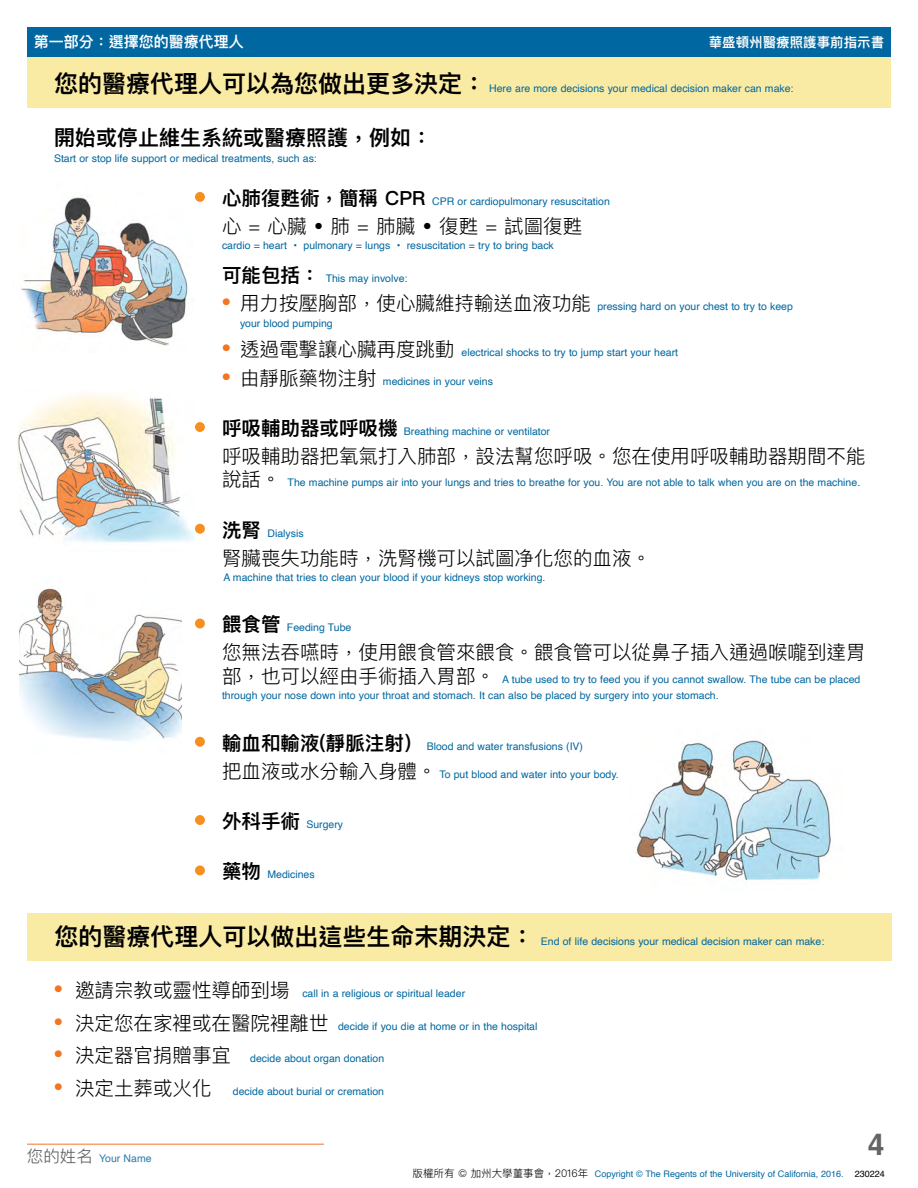
<style>
.page{position:relative;width:918px;height:1188px;background:#fff}
.page>*{position:absolute;margin:0;border:0;box-sizing:border-box;transform-origin:0 0}
.t1{font:700 30px "Helvetica";color:#636466}
.Instruction_1_-zh{font:600 24px "Ping Fang TC";color:#000}
.Title_2_-zh{font:600 21px "Ping Fang TC";color:#000}
.Paragraph_2_-zh{font:300 19.5px "Ping Fang TC";color:#000}
.t2{font:600 15px "Ping Fang TC";color:#fff}
.t3{font:600 13.5px "Ping Fang TC";color:#fff}
.Paragraph_2_-zh-2{font:10.5px/16.5px "Helvetica";color:#0067a0}
.Title_3_-zh{font:10.5px "Helvetica";color:#0067a0}
.Instruction_1_-zh-2{font:10.5px "Helvetica";color:#0067a0}
.Spacer_2{font:10.5px "Helvetica";color:#0067a0}
.t4{font:10.5px "Helvetica";color:#2d7aad}
.t5{font:9px "Helvetica";color:#0067a0}
.s1{font-family:"Ping Fang TC";font-weight:600;font-size:19.5px;color:#000}
.s2{font-family:"Arial";font-weight:700;font-size:24px;color:#f47521}
.s3{font-family:"Ping Fang TC";font-weight:300;font-size:19.5px;color:#000}
.s4{font-family:"Ping Fang TC";font-weight:300;font-size:16.5px;color:#58595b}
.s5{font-family:"Ping Fang TC";font-weight:300;font-size:10.5px;color:#000}
.s6{color:#000}
</style>
<div class="page">
<div style="left:27px;top:27px;width:864px;height:42px;background:#0067a0"></div>
<div style="left:27px;top:57px;width:864px;height:12px;background:#faeba4"></div>
<hr style="left:27px;top:1144px;width:297px;height:1px;background:#f47521">
<div style="left:27px;top:58px;width:864px;height:50px;background:#faeba4"></div>
<img style="left:636px;top:740px;width:195px;height:144px">
<img style="left:21px;top:197px;width:167px;height:149px">
<img style="left:17px;top:393px;width:177px;height:150px">
<img style="left:19px;top:588px;width:162px;height:153px">
<div style="left:195px;top:192px;width:10px;height:10px;background:#f78f1e;border-radius:50%"></div>
<div style="left:195px;top:422px;width:10px;height:10px;background:#f78f1e;border-radius:50%"></div>
<div style="left:195px;top:524px;width:10px;height:10px;background:#f78f1e;border-radius:50%"></div>
<div style="left:195px;top:619px;width:10px;height:9px;background:#f78f1e;border-radius:50%"></div>
<div style="left:195px;top:737px;width:10px;height:10px;background:#f78f1e;border-radius:50%"></div>
<div style="left:195px;top:815px;width:10px;height:10px;background:#f78f1e;border-radius:50%"></div>
<div style="left:195px;top:865px;width:10px;height:10px;background:#f78f1e;border-radius:50%"></div>
<div style="left:28px;top:913px;width:864px;height:47px;background:#faeba4"></div>
<h3 class="t2" style="left:34px;top:33px;width:211px">第一部分：選擇您的醫療代理人</h3>
<p class="t3" style="left:709px;top:34px;width:177px">華盛頓州醫療照護事前指示書</p>
<p class="Instruction_1_-zh" style="left:54px;top:69px;width:434px">您的醫療代理人可以為您做出更多決定：</p>
<p class="Instruction_1_-zh-2" style="left:489px;top:80px;width:306px">Here are more decisions your medical decision maker can make:</p>
<p class="Title_2_-zh" style="left:54px;top:125px;width:379px">開始或停止維生系統或醫療照護，例如：</p>
<p class="Paragraph_2_-zh-2" style="left:54px;top:150px;width:264px">Start or stop life support or medical treatments, such as:</p>
<p class="Title_3_-zh" style="left:222px;top:193px;width:389px"><span class="s1">心肺復甦術，簡稱 CPR</span> CPR or cardiopulmonary resuscitation</p>
<p class="Paragraph_2_-zh" style="left:222px;top:214px;width:362px">心 = 心臟 • 肺 = 肺臟 • 復甦 = 試圖復甦</p>
<p class="Paragraph_2_-zh-2" style="left:222px;top:238px;width:333px">cardio = heart • pulmonary = lungs • resuscitation = try to bring back</p>
<p class="Paragraph_2_-zh-2" style="left:222px;top:270px;width:187px"><span class="s1">可能包括：</span> This may involve:</p>
<p class="Paragraph_2_-zh-2" style="left:240px;top:299px;width:554px;text-indent:-18px"><span class="s2">•</span> <span class="s3">用力按壓胸部，使心臟維持輸送血液功能</span> pressing hard on your chest to try to keep your blood pumping</p>
<p class="Paragraph_2_-zh-2" style="left:222px;top:344px;width:458px"><span class="s2">•</span> <span class="s3">透過電擊讓心臟再度跳動</span> electrical shocks to try to jump start your heart</p>
<p class="Paragraph_2_-zh-2" style="left:222px;top:373px;width:272px"><span class="s2">•</span> <span class="s3">由靜脈藥物注射</span> medicines in your veins</p>
<p class="Title_3_-zh" style="left:222px;top:423px;width:330px"><span class="s1">呼吸輔助器或呼吸機</span> Breathing machine or ventilator</p>
<p class="Paragraph_2_-zh" style="left:222px;top:444px;width:645px">呼吸輔助器把氧氣打入肺部，設法幫您呼吸。您在使用呼吸輔助器期間不能</p>
<p class="Paragraph_2_-zh-2" style="left:222px;top:475px;width:640px"><span class="s3">說話。</span> The machine pumps air into your lungs and tries to breathe for you. You are not able to talk when you are on the machine.</p>
<p class="Title_3_-zh" style="left:222px;top:525px;width:83px"><span class="s1">洗腎</span> Dialysis</p>
<p class="Paragraph_2_-zh" style="left:222px;top:546px;width:430px">腎臟喪失功能時，洗腎機可以試圖净化您的血液。</p>
<p class="Spacer_2" style="left:223px;top:569px;width:324px">A machine that tries to clean your blood if your kidneys stop working.</p>
<p class="Title_3_-zh" style="left:222px;top:620px;width:131px"><span class="s1">餵食管</span> Feeding Tube</p>
<p class="Paragraph_2_-zh" style="left:222px;top:640px;width:645px">您無法吞嚥時，使用餵食管來餵食。餵食管可以從鼻子插入通過喉嚨到達胃</p>
<p class="Paragraph_2_-zh-2" style="left:222px;top:671px;width:640px"><span class="s3">部，也可以經由手術插入胃部。</span> A tube used to try to feed you if you cannot swallow. The tube can be placed through your nose down into your throat and stomach. It can also be placed by surgery into your stomach.</p>
<p class="Title_3_-zh" style="left:222px;top:738px;width:363px"><span class="s1">輸血和輸液(靜脈注射）</span> Blood and water transfusions (IV)</p>
<p class="Paragraph_2_-zh-2" style="left:222px;top:766px;width:398px"><span class="s3">把血液或水分輸入身體。</span> To put blood and water into your body.</p>
<p class="Title_3_-zh" style="left:222px;top:816px;width:123px"><span class="s1">外科手術</span> Surgery</p>
<p class="Title_3_-zh" style="left:222px;top:867px;width:94px"><span class="s1">藥物</span> Medicines</p>
<p class="Instruction_1_-zh" style="left:55px;top:922px;width:482px">您的醫療代理人可以做出這些生命末期決定：</p>
<p class="Instruction_1_-zh-2" style="left:541px;top:934px;width:285px">End of life decisions your medical decision maker can make:</p>
<p class="Paragraph_2_-zh-2" style="left:54px;top:986px;width:413px"><span class="s2">•</span> <span class="s3">邀請宗教或靈性導師到場</span> call in a religious or spiritual leader</p>
<p class="Paragraph_2_-zh-2" style="left:54px;top:1018px;width:485px"><span class="s2">•</span> <span class="s3">決定您在家裡或在醫院裡離世</span> decide if you die at home or in the hospital</p>
<p class="Paragraph_2_-zh" style="left:54px;top:1043px;width:178px"><span class="s2">•</span> 決定器官捐贈事宜</p>
<p class="Paragraph_2_-zh-2" style="left:250px;top:1051px;width:135px">decide about organ donation</p>
<p class="Paragraph_2_-zh-2" style="left:54px;top:1083px;width:332px"><span class="s2">•</span> <span class="s3">決定土葬或火化</span> decide about burial or cremation</p>
<p class="t4" style="left:27px;top:1150px;width:126px"><span class="s4">您的姓名</span> Your Name</p>
<h1 class="t1" style="left:868px;top:1126px;width:18px">4</h1>
<p class="t5" style="left:413px;top:1167px;width:474px"><span class="s5">版權所有 © 加州大學董事會，2016年</span> Copyright © The Regents of the University of California, 2016. <span class="s6">230224</span></p>
</div>
